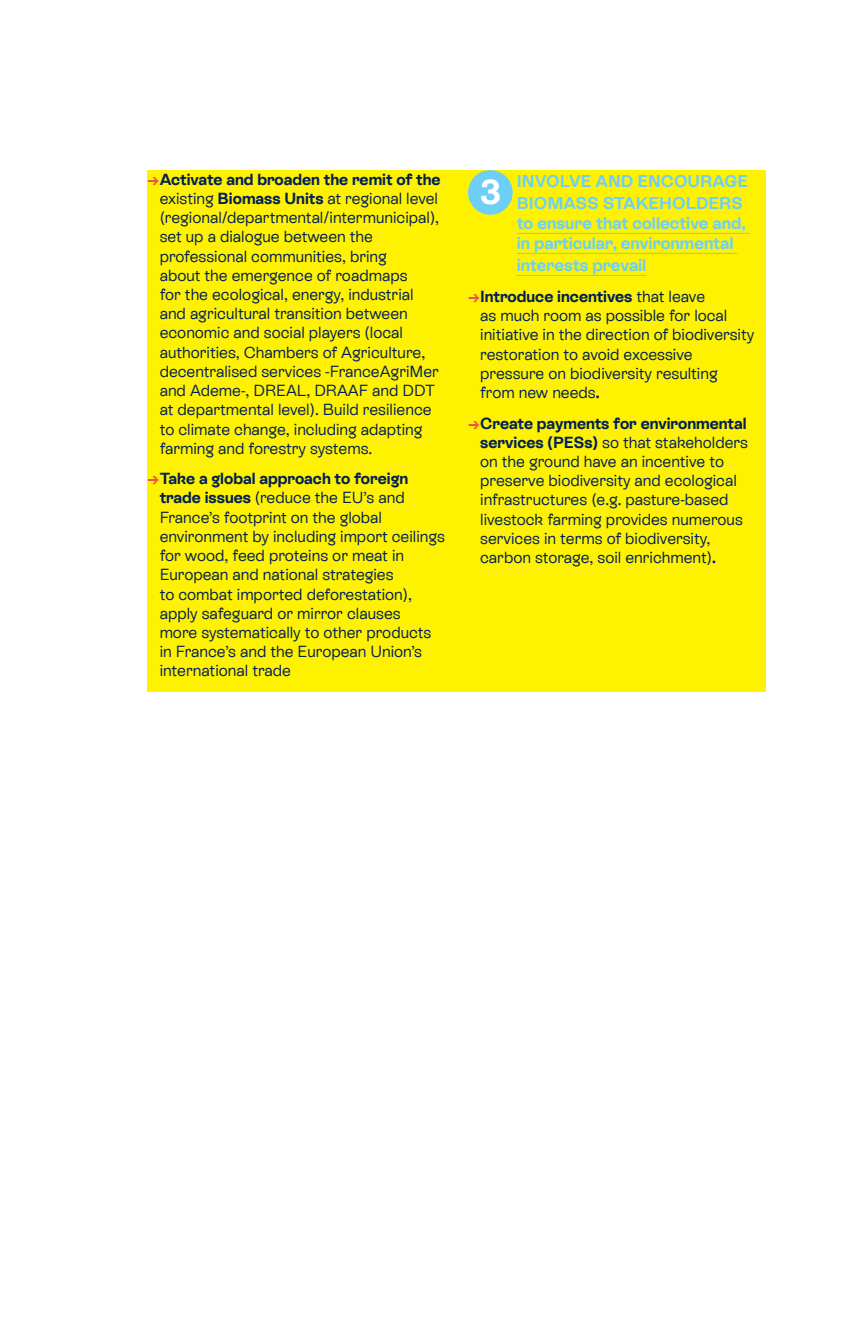
<style>
.page{position:relative;width:851px;height:1344px;background:#fff}
.page>*{position:absolute;margin:0;border:0;box-sizing:border-box;transform-origin:0 0}
.t1{font:700 34.4px "ES Rebond Grotesque";color:#fff}
.t2{font:700 17px/22px "ES Rebond Grotesque";color:#6dcff6}
.t3{font:16px/19.2px "ES Rebond Grotesque";color:#002057}
.s1{font-weight:700;color:#f0534a}
.s2{font-weight:700}
</style>
<div class="page">
<div style="left:147px;top:170px;width:618px;height:522px;background:#fff200"></div>
<hr style="left:516px;top:233px;width:233px;height:1px;background:#6dcff6">
<hr style="left:516px;top:253px;width:221px;height:1px;background:#6dcff6">
<hr style="left:516px;top:275px;width:130px;height:1px;background:#6dcff6">
<div style="left:468px;top:170px;width:44px;height:45px;background:#6dcff6;border-radius:50%"></div>
<p class="t3" style="left:160px;top:169px;width:282px;text-indent:-12px"><span class="s1">→</span><span class="s2">Activate and broaden the remit of the </span>existing <span class="s2">Biomass Units</span> at regional level (regional/departmental/intermunicipal), set up a dialogue between the professional communities, bring<br>about the emergence of roadmaps<br>for the ecological, energy, industrial and agricultural transition between economic and social players (local authorities, Chambers of Agriculture, decentralised services -FranceAgriMer and Ademe-, DREAL, DRAAF and DDT at departmental level). Build resilience to climate change, including adapting farming and forestry systems.</p>
<p class="t3" style="left:160px;top:468px;width:287px;text-indent:-12px"><span class="s1">→</span><span class="s2">Take a global approach to foreign trade issues</span> (reduce the EU’s and France’s footprint on the global environment by including import ceilings for wood, feed proteins or meat in European and national strategies<br>to combat imported deforestation), apply safeguard or mirror clauses<br>more systematically to other products in France’s and the European Union’s international trade</p>
<h1 class="t1" style="left:480px;top:169px;width:23px">3</h1>
<p class="t2" style="left:516px;top:170px;width:233px">INVOLVE AND ENCOURAGE<br>BIOMASS STAKEHOLDERS</p>
<p class="t2" style="left:516px;top:213px;width:230px;line-height:20px">to ensure that collective and, in particular, environmental</p>
<p class="t2" style="left:516px;top:254px;width:131px">interests prevail</p>
<p class="t3" style="left:480px;top:286px;width:275px;text-indent:-12px"><span class="s1">→</span><span class="s2">Introduce incentives</span> that leave<br>as much room as possible for local initiative in the direction of biodiversity restoration to avoid excessive pressure on biodiversity resulting from new needs<span class="s2">.</span></p>
<p class="t3" style="left:480px;top:413px;width:269px;text-indent:-12px"><span class="s1">→</span><span class="s2">Create payments for environmental services (PESs)</span> so that stakeholders on the ground have an incentive to preserve biodiversity and ecological infrastructures (e.g. pasture-based livestock farming provides numerous services in terms of biodiversity, carbon storage, soil enrichment)<span class="s2">.</span></p>
</div>
